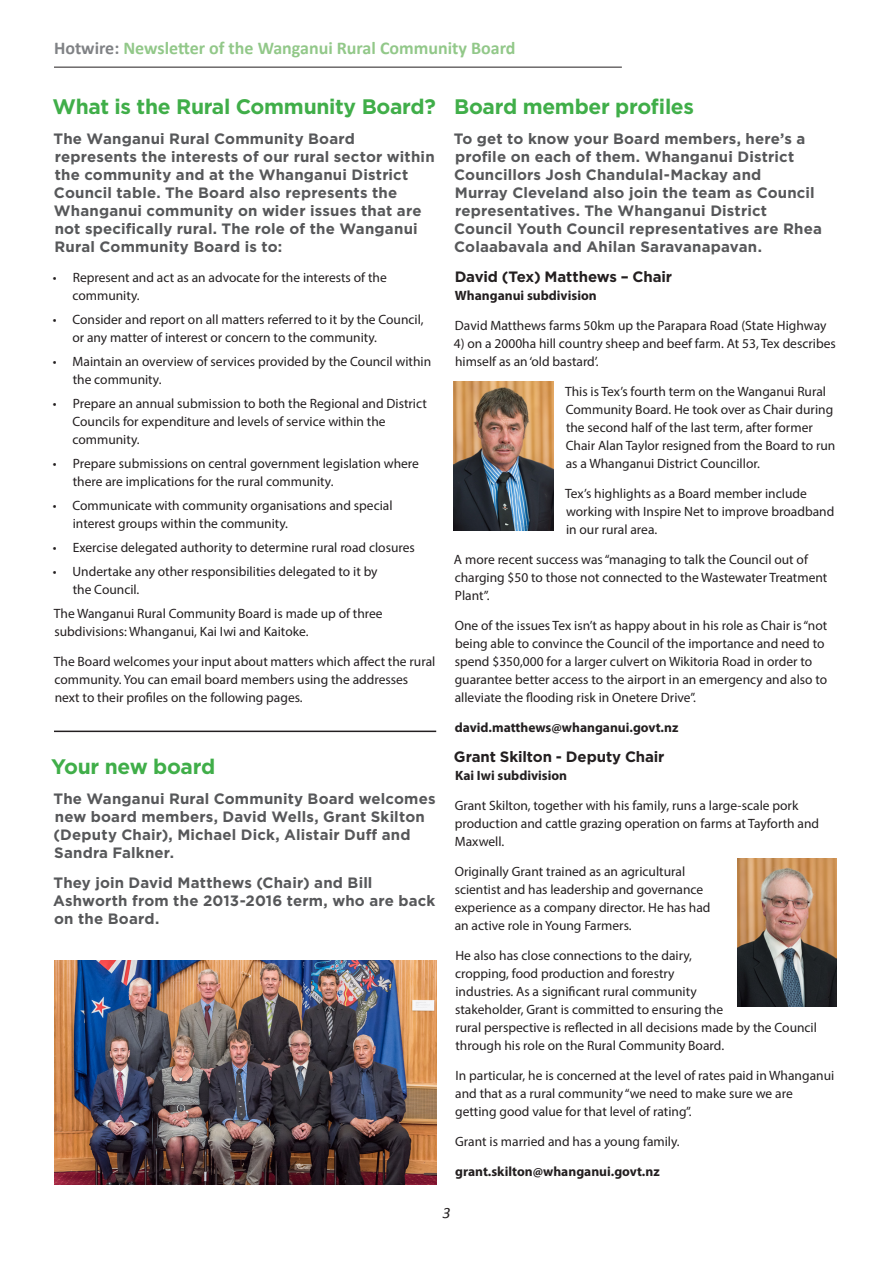
<style>
.page{position:relative;width:893px;height:1263px;background:#fff}
.page>*{position:absolute;margin:0;border:0;box-sizing:border-box;transform-origin:0 0}
.Level_2_Heading{font:700 21px "Gotham";letter-spacing:-.015em;color:#40ae49}
.Intro{font:700 21px "Gotham";letter-spacing:-.015em;color:#40ae49}
.t1{font:700 18px "Calibri";color:#92c889}
.t2{font:italic 15.75px "Calibri";color:#231f20}
.Intro-2{font:700 15px/18px "Gotham";letter-spacing:.01em;color:#57585a}
.Bodycopy{font:700 15px "Gotham";letter-spacing:-.01em;color:#231f20}
.Subheading{font:700 15px "Gotham";letter-spacing:-.005em;color:#231f20}
.Bodycopy-2{font:13.5px/18px "Myriad Pro";color:#231f20}
.Subheading-2{font:13.5px/18px "Myriad Pro";color:#231f20}
.Bodycopy-3{font:700 13.5px "Myriad Pro";color:#231f20}
.Subheading-3{font:700 13.5px "Myriad Pro";color:#231f20}
.s1{color:#808285}
</style>
<div class="page">
<hr style="left:54px;top:67px;width:568px;height:1px;background:#231f20">
<hr style="left:54px;top:731px;width:382px;height:1px;background:#231f20">
<img style="left:54px;top:960px;width:383px;height:225px">
<img style="left:454px;top:382px;width:99px;height:148px">
<img style="left:737px;top:858px;width:100px;height:149px">
<h2 class="t1" style="left:54px;top:37px;width:463px"><span class="s1">Hotwire:</span> Newsletter of the Wanganui Rural Community Board</h2>
<p class="Level_2_Heading" style="left:53px;top:93px;width:385px">What is the Rural Community Board?</p>
<p class="Intro-2" style="left:54px;top:130px;width:383px">The Wanganui Rural Community Board represents the interests of our rural sector within the community and at the Whanganui District Council table. The Board also represents the Whanganui community on wider issues that are not specifically rural. The role of the Wanganui Rural Community Board is to:</p>
<p class="Bodycopy-2" style="left:72px;top:268px;width:316px;text-indent:-20px">• Represent and act as an advocate for the interests of the community.</p>
<p class="Bodycopy-2" style="left:72px;top:310px;width:353px;text-indent:-20px">• Consider and report on all matters referred to it by the Council, or any matter of interest or concern to the community.</p>
<p class="Bodycopy-2" style="left:73px;top:352px;width:360px;text-indent:-20px">• Maintain an overview of services provided by the Council within the community.</p>
<p class="Bodycopy-2" style="left:72px;top:394px;width:356px;text-indent:-20px">• Prepare an annual submission to both the Regional and District<br>Councils for expenditure and levels of service within the community.</p>
<p class="Bodycopy-2" style="left:73px;top:454px;width:348px;text-indent:-20px">• Prepare submissions on central government legislation where there are implications for the rural community.</p>
<p class="Bodycopy-2" style="left:73px;top:496px;width:321px;text-indent:-20px">• Communicate with community organisations and special interest groups within the community.</p>
<p class="Bodycopy-2" style="left:53px;top:538px;width:363px">• Exercise delegated authority to determine rural road closures</p>
<p class="Bodycopy-2" style="left:73px;top:562px;width:306px;text-indent:-20px">• Undertake any other responsibilities delegated to it by the Council.</p>
<p class="Bodycopy-2" style="left:54px;top:604px;width:330px">The Wanganui Rural Community Board is made up of three subdivisions: Whanganui, Kai Iwi and Kaitoke.</p>
<p class="Bodycopy-2" style="left:54px;top:652px;width:383px">The Board welcomes your input about matters which affect the rural community. You can email board members using the addresses next to their profiles on the following pages.</p>
<p class="Level_2_Heading" style="left:51px;top:753px;width:165px">Your new board</p>
<p class="Intro-2" style="left:54px;top:790px;width:383px">The Wanganui Rural Community Board welcomes new board members, David Wells, Grant Skilton (Deputy Chair), Michael Dick, Alistair Duff and Sandra Falkner.</p>
<p class="Intro-2" style="left:53px;top:874px;width:384px">They join David Matthews (Chair) and Bill<br>Ashworth from the 2013-2016 term, who are back on the Board.</p>
<p class="Intro" style="left:454px;top:93px;width:241px">Board member profiles</p>
<p class="Intro-2" style="left:454px;top:130px;width:370px">To get to know your Board members, here’s a profile on each of them. Whanganui District Councillors Josh Chandulal-Mackay and<br>Murray Cleveland also join the team as Council representatives. The Whanganui District Council Youth Council representatives are Rhea Colaabavala and Ahilan Saravanapavan.</p>
<p class="Bodycopy" style="left:455px;top:267px;width:219px">David (Tex) Matthews – Chair</p>
<p class="Bodycopy-3" style="left:455px;top:287px;width:143px">Whanganui subdivision</p>
<p class="Subheading-2" style="left:455px;top:316px;width:373px">David Matthews farms 50km up the Parapara Road (State Highway</p>
<p class="Subheading-2" style="left:454px;top:334px;width:383px">4) on a 2000ha hill country sheep and beef farm. At 53, Tex describes himself as an ‘old bastard’.</p>
<p class="Bodycopy-2" style="left:565px;top:382px;width:272px">This is Tex’s fourth term on the Wanganui Rural Community Board. He took over as Chair during the second half of the last term, after former Chair Alan Taylor resigned from the Board to run as a Whanganui District Councillor.</p>
<p class="Bodycopy-2" style="left:565px;top:484px;width:271px">Tex’s highlights as a Board member include working with Inspire Net to improve broadband in our rural area.</p>
<p class="Bodycopy-2" style="left:454px;top:550px;width:375px">A more recent success was “managing to talk the Council out of charging $50 to those not connected to the Wastewater Treatment<br>Plant”.</p>
<p class="Bodycopy-2" style="left:455px;top:616px;width:374px">One of the issues Tex isn’t as happy about in his role as Chair is “not being able to convince the Council of the importance and need to spend $350,000 for a larger culvert on Wikitoria Road in order to guarantee better access to the airport in an emergency and also to alleviate the flooding risk in Onetere Drive”.</p>
<p class="Bodycopy-3" style="left:455px;top:719px;width:225px">david.matthews@whanganui.govt.nz</p>
<p class="Subheading" style="left:454px;top:747px;width:212px">Grant Skilton - Deputy Chair</p>
<p class="Subheading-3" style="left:455px;top:767px;width:114px">Kai Iwi subdivision</p>
<p class="Bodycopy-2" style="left:455px;top:796px;width:366px">Grant Skilton, together with his family, runs a large-scale pork production and cattle grazing operation on farms at Tayforth and<br>Maxwell.</p>
<p class="Bodycopy-2" style="left:455px;top:862px;width:257px">Originally Grant trained as an agricultural scientist and has leadership and governance experience as a company director. He has had an active role in Young Farmers.</p>
<p class="Bodycopy-2" style="left:455px;top:946px;width:363px">He also has close connections to the dairy,<br>cropping, food production and forestry<br>industries. As a significant rural community<br>stakeholder, Grant is committed to ensuring the<br>rural perspective is reflected in all decisions made by the Council through his role on the Rural Community Board.</p>
<p class="Bodycopy-2" style="left:455px;top:1066px;width:381px">In particular, he is concerned at the level of rates paid in Whanganui and that as a rural community “we need to make sure we are getting good value for that level of rating”.</p>
<p class="Bodycopy-2" style="left:455px;top:1132px;width:226px">Grant is married and has a young family.</p>
<p class="Bodycopy-3" style="left:455px;top:1163px;width:206px">grant.skilton@whanganui.govt.nz</p>
<p class="t2" style="left:442px;top:1202px;width:9px">3</p>
</div>
